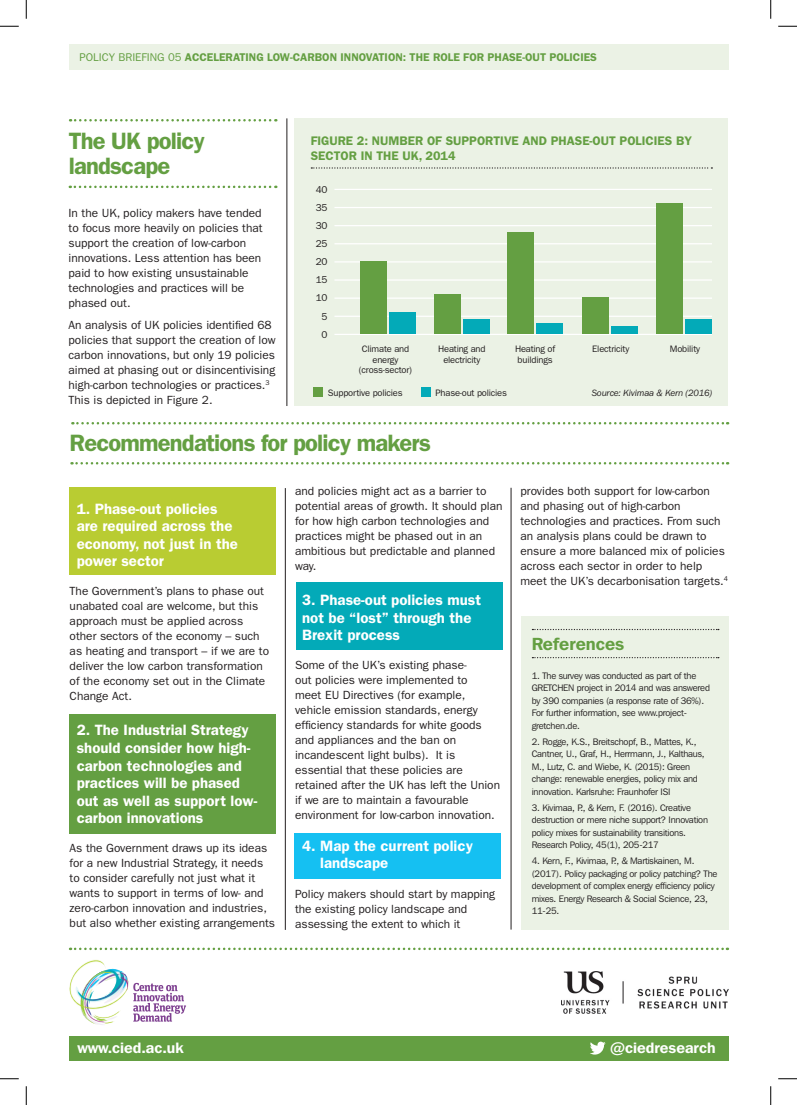
<style>
.page{position:relative;width:797px;height:1105px;background:#fff}
.page>*{position:absolute;margin:0;border:0;box-sizing:border-box;transform-origin:0 0}
.t1{font:600 23.75px/25px "ITC Franklin Gothic Std";letter-spacing:-.035em;color:#649f42}
.t2{font:600 17.5px "Franklin Gothic IT Cby BT";color:#649f42}
.t3{font:600 15px/17.5px "ITC Franklin Gothic Std";color:#fff}
.t4{font:600 15px "Franklin Gothic IT Cby BT";color:#fff}
.t5{font:600 12.5px/15px "ITC Franklin Gothic Std";color:#649f42}
.t6{font:11.88px/15px "ITC Franklin Gothic Std";color:#231f20}
.t7{font:600 11.25px "ITC Franklin Gothic Std";color:#649f42}
.t8{font:10px/18.1px "ITC Franklin Gothic Std";letter-spacing:-.02em;color:#231f20;text-align:center}
.t9{font:9.38px/12.5px "Franklin Gothic IT Cby BT";letter-spacing:-.02em;color:#231f20}
.t10{font:9.38px/10.6px "ITC Franklin Gothic Std";letter-spacing:-.02em;color:#231f20;text-align:center}
.t11{font:italic 9.38px "ITC Franklin Gothic Std";letter-spacing:-.02em;color:#231f20}
.s1{font-weight:400}
</style>
<div class="page">
<div style="left:69px;top:44px;width:659px;height:26px;background:#ebf2e5"></div>
<div style="left:294px;top:118px;width:434px;height:288px;background:#ebf2e5"></div>
<hr style="left:334px;top:189px;width:378px;height:1px;background:#fff">
<hr style="left:334px;top:207px;width:378px;height:1px;background:#fff">
<hr style="left:334px;top:225px;width:378px;height:1px;background:#fff">
<hr style="left:334px;top:243px;width:378px;height:1px;background:#fff">
<hr style="left:334px;top:261px;width:378px;height:1px;background:#fff">
<hr style="left:334px;top:279px;width:378px;height:2px;background:#fff">
<hr style="left:334px;top:297px;width:378px;height:2px;background:#fff">
<hr style="left:334px;top:316px;width:378px;height:1px;background:#fff">
<hr style="left:334px;top:334px;width:378px;height:1px;background:#fff">
<div style="left:294px;top:833px;width:207px;height:45px;background:#15c0f2"></div>
<div style="left:296px;top:582px;width:206px;height:68px;background:#03aab8"></div>
<div style="left:69px;top:715px;width:207px;height:119px;background:#649f42"></div>
<div style="left:69px;top:487px;width:207px;height:88px;background:#b9cc32"></div>
<div style="left:521px;top:616px;width:208px;height:313px;background:#ebf2e5"></div>
<svg style="left:70px;top:119px;width:206px;height:3px"></svg>
<svg style="left:70px;top:186px;width:206px;height:2px"></svg>
<hr style="left:286px;top:118px;width:1px;height:288px;background:#231f20">
<svg style="left:311px;top:167px;width:401px;height:2px"></svg>
<svg style="left:72px;top:422px;width:656px;height:2px"></svg>
<svg style="left:71px;top:462px;width:657px;height:2px"></svg>
<hr style="left:285px;top:488px;width:1px;height:442px;background:#231f20">
<hr style="left:510px;top:488px;width:1px;height:441px;background:#231f20">
<svg style="left:532px;top:629px;width:186px;height:1px"></svg>
<svg style="left:532px;top:657px;width:186px;height:1px"></svg>
<div style="left:686px;top:319px;width:26px;height:15px;background:#03aab8"></div>
<div style="left:657px;top:203px;width:26px;height:131px;background:#649f42"></div>
<div style="left:612px;top:326px;width:26px;height:8px;background:#03aab8"></div>
<div style="left:583px;top:297px;width:26px;height:37px;background:#649f42"></div>
<div style="left:536px;top:323px;width:26px;height:11px;background:#03aab8"></div>
<div style="left:507px;top:232px;width:26px;height:102px;background:#649f42"></div>
<div style="left:463px;top:319px;width:26px;height:15px;background:#03aab8"></div>
<div style="left:434px;top:294px;width:26px;height:40px;background:#649f42"></div>
<div style="left:389px;top:312px;width:26px;height:22px;background:#03aab8"></div>
<div style="left:360px;top:261px;width:26px;height:73px;background:#649f42"></div>
<div style="left:313px;top:387px;width:10px;height:10px;background:#649f42"></div>
<div style="left:421px;top:387px;width:9px;height:10px;background:#03aab8"></div>
<img style="left:69px;top:959px;width:117px;height:66px">
<svg style="left:70px;top:948px;width:658px;height:2px"></svg>
<div style="left:69px;top:1036px;width:659px;height:25px;background:#649f42"></div>
<svg style="left:590px;top:1042px;width:15px;height:12px"></svg>
<img style="left:561px;top:971px;width:167px;height:42px">
<svg style="left:0;top:25px;width:19px;height:2px"></svg>
<svg style="left:778px;top:25px;width:19px;height:2px"></svg>
<svg style="left:0;top:1078px;width:19px;height:1px"></svg>
<svg style="left:778px;top:1078px;width:19px;height:1px"></svg>
<svg style="left:25px;top:0;width:2px;height:19px"></svg>
<svg style="left:25px;top:1086px;width:2px;height:19px"></svg>
<svg style="left:770px;top:0;width:1px;height:19px"></svg>
<svg style="left:770px;top:1086px;width:1px;height:19px"></svg>
<p class="t7" style="left:79px;top:50px;width:519px"><span class="s1">POLICY BRIEFING 05</span> ACCELERATING LOW-CARBON INNOVATION: THE ROLE FOR PHASE-OUT POLICIES</p>
<h1 class="t1" style="left:69px;top:128px;width:138px">The UK policy landscape</h1>
<p class="t6" style="left:69px;top:206px;width:195px">In the UK, policy makers have tended to focus more heavily on policies that support the creation of low-carbon innovations. Less attention has been paid to how existing unsustainable technologies and practices will be phased out.</p>
<p class="t6" style="left:69px;top:318px;width:208px">An analysis of UK policies identified 68 policies that support the creation of low carbon innovations, but only 19 policies aimed at phasing out or disincentivising high-carbon technologies or practices.<sup>3<br></sup>This is depicted in Figure 2.</p>
<p class="t5" style="left:311px;top:133px;width:382px">FIGURE 2: NUMBER OF SUPPORTIVE AND PHASE-OUT POLICIES BY<br>SECTOR IN THE UK, 2014</p>
<p class="t8" style="left:316px;top:180px;width:13px">40<br>35<br>30<br>25<br>20<br>15<br>10<br>5<br>0</p>
<p class="t10" style="left:359px;top:343px;width:55px">Climate and energy (cross-sector)</p>
<p class="t10" style="left:438px;top:343px;width:49px">Heating and electricity</p>
<p class="t10" style="left:515px;top:343px;width:42px;text-align:left">Heating of buildings</p>
<p class="t10" style="left:592px;top:343px;width:39px">Electricity</p>
<p class="t10" style="left:670px;top:343px;width:32px">Mobility</p>
<p class="t10" style="left:328px;top:387px;width:76px">Supportive policies</p>
<p class="t10" style="left:435px;top:387px;width:73px">Phase-out policies</p>
<p class="t11" style="left:592px;top:388px;width:122px">Source: Kivimaa &amp; Kern (2016)</p>
<h1 class="t1" style="left:70px;top:430px;width:363px">Recommendations for policy makers</h1>
<p class="t3" style="left:77px;top:500px;width:163px">1. Phase-out policies are required across the economy, not just in the power sector</p>
<p class="t6" style="left:70px;top:584px;width:201px">The Government’s plans to phase out unabated coal are welcome, but this approach must be applied across other sectors of the economy – such as heating and transport – if we are to deliver the low carbon transformation of the economy set out in the Climate<br>Change Act.</p>
<p class="t3" style="left:77px;top:722px;width:182px">2. The Industrial Strategy should consider how high&shy;carbon technologies and practices will be phased out as well as support low&shy;carbon innovations</p>
<p class="t6" style="left:70px;top:841px;width:207px">As the Government draws up its ideas for a new Industrial Strategy, it needs to consider carefully not just what it wants to support in terms of low- and zero-carbon innovation and industries, but also whether existing arrangements</p>
<p class="t6" style="left:295px;top:483px;width:209px">and policies might act as a barrier to potential areas of growth. It should plan for how high carbon technologies and practices might be phased out in an ambitious but predictable and planned way.</p>
<p class="t3" style="left:302px;top:591px;width:180px">3. Phase-out policies must not be “lost” through the<br>Brexit process</p>
<p class="t6" style="left:295px;top:658px;width:206px">Some of the UK’s existing phase-<br>out policies were implemented to<br>meet EU Directives (for example, vehicle emission standards, energy efficiency standards for white goods and appliances and the ban on incandescent light bulbs). It is essential that these policies are retained after the UK has left the Union if we are to maintain a favourable environment for low-carbon innovation.</p>
<p class="t3" style="left:320px;top:837px;width:154px;text-indent:-18px">4. Map the current policy landscape</p>
<p class="t6" style="left:295px;top:886px;width:201px">Policy makers should start by mapping the existing policy landscape and assessing the extent to which it</p>
<p class="t6" style="left:520px;top:483px;width:209px">provides both support for low-carbon and phasing out of high-carbon technologies and practices. From such an analysis plans could be drawn to ensure a more balanced mix of policies across each sector in order to help meet the UK’s decarbonisation targets.<sup>4</sup></p>
<h2 class="t2" style="left:532px;top:633px;width:94px">References</h2>
<p class="t9" style="left:532px;top:669px;width:180px">1. The survey was conducted as part of the GRETCHEN project in 2014 and was answered by 390 companies (a response rate of 36%).<br>For further information, see www.project&shy;gretchen.de.</p>
<p class="t9" style="left:532px;top:735px;width:174px">2. Rogge, K.S., Breitschopf, B., Mattes, K., Cantner, U., Graf, H., Herrmann, J., Kalthaus, M., Lutz, C. and Wiebe, K. (2015): Green change: renewable energies, policy mix and innovation. Karlsruhe: Fraunhofer ISI</p>
<p class="t9" style="left:532px;top:801px;width:178px">3. Kivimaa, P., &amp; Kern, F. (2016). Creative destruction or mere niche support? Innovation policy mixes for sustainability transitions.<br>Research Policy, 45(1), 205-217</p>
<p class="t9" style="left:532px;top:855px;width:187px">4. Kern, F., Kivimaa, P., &amp; Martiskainen, M. (2017). Policy packaging or policy patching? The development of complex energy efficiency policy mixes. Energy Research &amp; Social Science, 23, 11-25.</p>
<p class="t4" style="left:77px;top:1038px;width:108px">www.cied.ac.uk</p>
<p class="t4" style="left:610px;top:1038px;width:107px">@ciedresearch</p>
</div>
